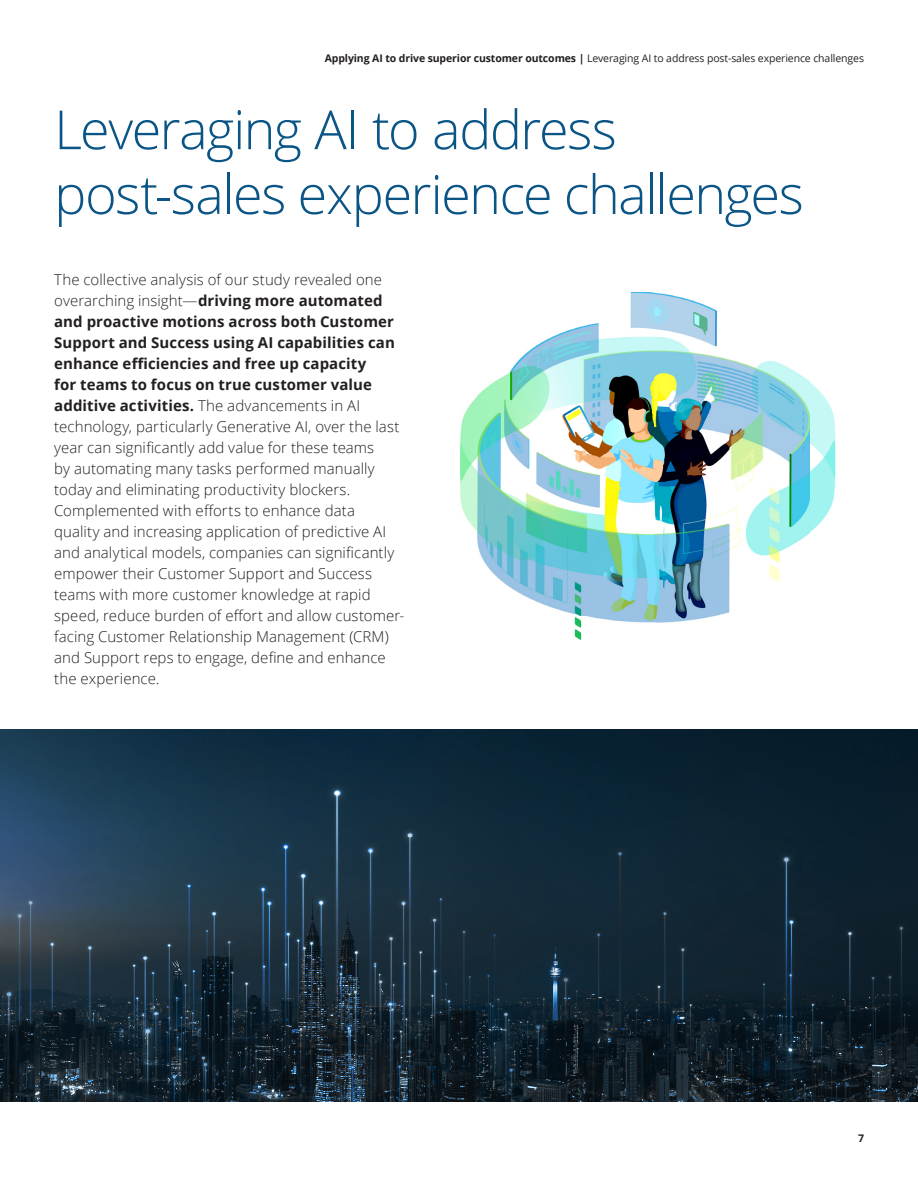
<style>
.page{position:relative;width:918px;height:1188px;background:#fff}
.page>*{position:absolute;margin:0;border:0;box-sizing:border-box;transform-origin:0 0}
.t1{font:300 54px/64.8px "Open Sans";letter-spacing:-.03em;color:#0a5586}
.t2{font:300 15px/21px "Open Sans";letter-spacing:.005em;color:#231f20}
.Brochure_title___Left_pg__folio_7_9_5pt{font:10.5px "Open Sans";letter-spacing:-.01em;color:#231f20}
.t3{font:700 10.5px "Open Sans";color:#231f20}
.s1{font-weight:700}
</style>
<div class="page">
<img style="left:460px;top:395px;width:18px;height:150px">
<img style="left:810px;top:382px;width:26px;height:150px">
<img style="left:478px;top:293px;width:332px;height:347px">
<svg style="left:0;top:729px;width:918px;height:373px;background:#162b3a"></svg>
<p class="Brochure_title___Left_pg__folio_7_9_5pt" style="left:325px;top:51px;width:541px"><span class="s1">Applying AI to drive superior customer outcomes |</span> Leveraging AI to address post-sales experience challenges</p>
<p class="t1" style="left:54px;top:96px;width:751px">Leveraging AI to address post-sales experience challenges</p>
<p class="t2" style="left:54px;top:269px;width:352px">The collective analysis of our study revealed one overarching insight—<span class="s1">driving more automated and proactive motions across both Customer Support and Success using AI capabilities can enhance efficiencies and free up capacity<br>for teams to focus on true customer value additive activities.</span> The advancements in AI technology, particularly Generative AI, over the last year can significantly add value for these teams<br>by automating many tasks performed manually today and eliminating productivity blockers.<br>Complemented with efforts to enhance data quality and increasing application of predictive AI and analytical models, companies can significantly empower their Customer Support and Success teams with more customer knowledge at rapid speed, reduce burden of effort and allow customer&shy;facing Customer Relationship Management (CRM) and Support reps to engage, define and enhance the experience.</p>
<p class="t3" style="left:858px;top:1131px;width:7px">7</p>
</div>
